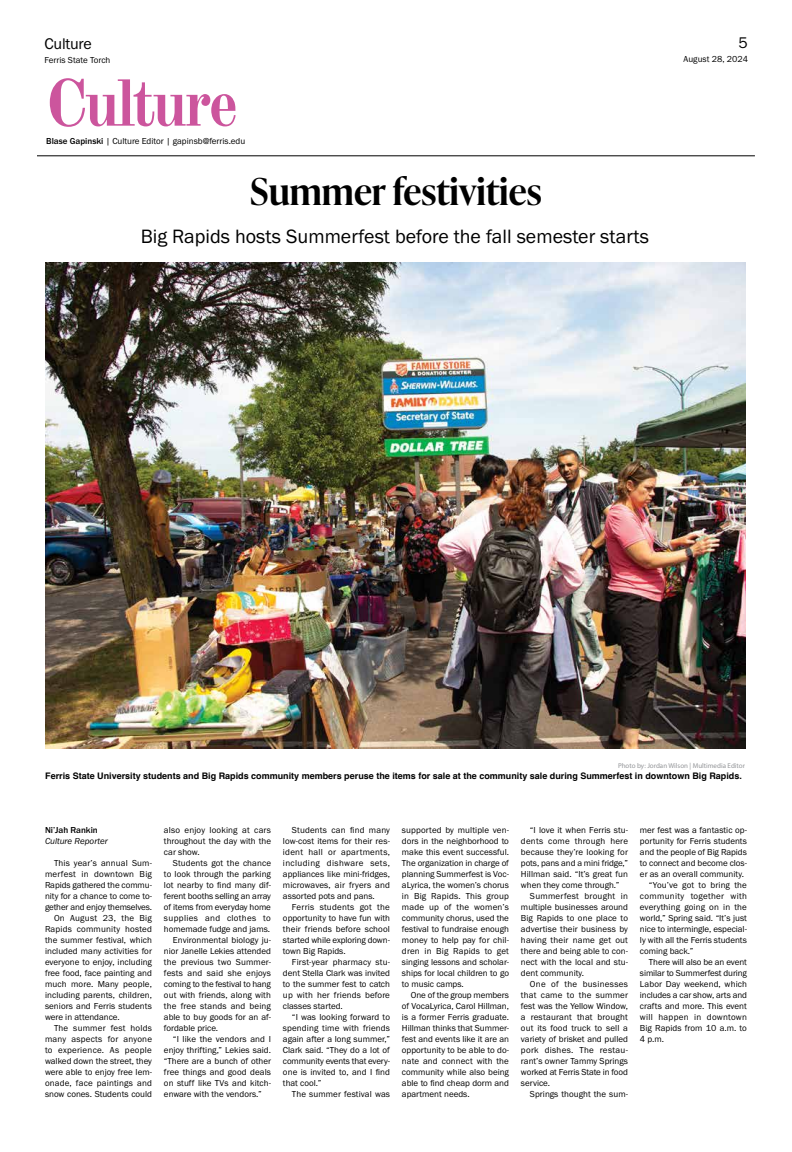
<style>
.page{position:relative;width:792px;height:1152px;background:#fff}
.page>*{position:absolute;margin:0;border:0;box-sizing:border-box;transform-origin:0 0}
.t1{font:700 65px "Old Standard TT";letter-spacing:-.06em;color:#cc559d}
.t2{font:600 37px "Ivy Presto Headline";color:#000}
.t3{font:20px "Franklin Gothic URW Boo";color:#000}
.t4{font:16px "Franklin Gothic URW Boo";letter-spacing:-.01em;color:#000}
.t5{font:9px/11px "Franklin Gothic URW Boo";color:#000;text-align:justify}
.t6{font:700 9px "Helvetica";color:#000}
.t7{font:9px "Franklin Gothic URW Boo";letter-spacing:.03em;color:#000}
.t8{font:9px "Franklin Gothic URW Boo";letter-spacing:.025em;color:#000}
.t9{font:9px "Franklin Gothic URW Boo";letter-spacing:.02em;color:#000}
.t10{font:9px "Franklin Gothic URW Boo";letter-spacing:.035em;color:#000}
.t11{font:9px "Franklin Gothic URW Boo";letter-spacing:.04em;color:#000}
.t12{font:9px "Franklin Gothic URW Boo Ita";color:#000}
.t13{font:500 9px "Franklin Gothic URW";color:#000}
.t14{font:7px "Myriad Pro";color:#939598}
.s1{font-family:"Franklin Gothic URW";font-weight:500}
</style>
<div class="page">
<hr style="left:37px;top:156px;width:718px;height:1px;background:#000">
<img style="left:45px;top:263px;width:701px;height:486px">
<h3 class="t4" style="left:44px;top:34px;width:49px">Culture</h3>
<p class="t5" style="left:44px;top:54px;width:67px">Ferris State Torch</p>
<h1 class="t1" style="left:45px;top:53px;width:195px">Culture</h1>
<p class="t5" style="left:46px;top:136px;width:201px"><span class="s1">Blase Gapinski</span> | Culture Editor | gapinsb@ferris.edu</p>
<h2 class="t2" style="left:250px;top:165px;width:293px">Summer festivities</h2>
<h3 class="t3" style="left:141px;top:224px;width:510px">Big Rapids hosts Summerfest before the fall semester starts</h3>
<h3 class="t4" style="left:739px;top:33px;width:11px">5</h3>
<p class="t5" style="left:684px;top:53px;width:66px">August 28, 2024</p>
<p class="t14" style="left:618px;top:761px;width:128px">Photo by: Jordan Wilson | Multimedia Editor</p>
<p class="t6" style="left:45px;top:770px;width:698px">Ferris State University students and Big Rapids community members peruse the items for sale at the community sale during Summerfest in downtown Big Rapids.</p>
<p class="t13" style="left:45px;top:825px;width:54px">Ni’Jah Rankin</p>
<p class="t12" style="left:45px;top:836px;width:64px">Culture Reporter</p>
<p class="t5" style="left:54px;top:858px;width:100px">This year’s annual Sum-</p>
<p class="t7" style="left:45px;top:869px;width:109px">merfest in downtown Big</p>
<p class="t5" style="left:45px;top:880px;width:109px">Rapids gathered the commu-</p>
<p class="t5" style="left:45px;top:891px;width:109px">nity for a chance to come to-</p>
<p class="t5" style="left:45px;top:902px;width:109px">gether and enjoy themselves.</p>
<p class="t8" style="left:54px;top:913px;width:99px">On August 23, the Big</p>
<p class="t9" style="left:45px;top:924px;width:109px">Rapids community hosted</p>
<p class="t5" style="left:45px;top:935px;width:109px">the summer festival, which</p>
<p class="t5" style="left:45px;top:946px;width:108px">included many activities for</p>
<p class="t5" style="left:45px;top:957px;width:109px">everyone to enjoy, including</p>
<p class="t5" style="left:45px;top:968px;width:109px">free food, face painting and</p>
<p class="t9" style="left:45px;top:979px;width:108px">much more. Many people,</p>
<p class="t5" style="left:45px;top:990px;width:108px">including parents, children,</p>
<p class="t5" style="left:45px;top:1001px;width:109px">seniors and Ferris students</p>
<p class="t5" style="left:45px;top:1012px;width:76px">were in attendance.</p>
<p class="t8" style="left:54px;top:1023px;width:99px">The summer fest holds</p>
<p class="t8" style="left:45px;top:1034px;width:109px">many aspects for anyone</p>
<p class="t7" style="left:45px;top:1045px;width:108px">to experience. As people</p>
<p class="t5" style="left:45px;top:1056px;width:109px">walked down the street, they</p>
<p class="t5" style="left:45px;top:1067px;width:109px">were able to enjoy free lem-</p>
<p class="t5" style="left:45px;top:1078px;width:108px">onade, face paintings and</p>
<p class="t5" style="left:45px;top:1089px;width:108px">snow cones. Students could</p>
<p class="t5" style="left:164px;top:825px;width:109px">also enjoy looking at cars throughout the day with the car show.</p>
<p class="t5" style="left:173px;top:858px;width:100px">Students got the chance</p>
<p class="t5" style="left:164px;top:869px;width:108px">to look through the parking</p>
<p class="t5" style="left:164px;top:880px;width:109px">lot nearby to find many dif-</p>
<p class="t5" style="left:164px;top:891px;width:108px">ferent booths selling an array</p>
<p class="t5" style="left:164px;top:902px;width:108px">of items from everyday home</p>
<p class="t11" style="left:164px;top:913px;width:108px">supplies and clothes to</p>
<p class="t5" style="left:164px;top:923px;width:108px">homemade fudge and jams.</p>
<p class="t5" style="left:173px;top:934px;width:100px">Environmental biology ju-</p>
<p class="t5" style="left:164px;top:945px;width:109px">nior Janelle Lekies attended</p>
<p class="t5" style="left:164px;top:956px;width:109px">the previous two Summer-</p>
<p class="t9" style="left:164px;top:968px;width:109px">fests and said she enjoys</p>
<p class="t5" style="left:164px;top:978px;width:109px">coming to the festival to hang</p>
<p class="t5" style="left:164px;top:989px;width:108px">out with friends, along with</p>
<p class="t5" style="left:164px;top:1000px;width:108px">the free stands and being</p>
<p class="t5" style="left:164px;top:1011px;width:109px">able to buy goods for an af-</p>
<p class="t5" style="left:164px;top:1022px;width:56px">fordable price.</p>
<p class="t5" style="left:173px;top:1033px;width:99px">“I like the vendors and I</p>
<p class="t5" style="left:164px;top:1044px;width:108px">enjoy thrifting,” Lekies said.</p>
<p class="t5" style="left:164px;top:1055px;width:109px">“There are a bunch of other</p>
<p class="t5" style="left:164px;top:1066px;width:109px">free things and good deals</p>
<p class="t5" style="left:164px;top:1077px;width:109px">on stuff like TVs and kitch-</p>
<p class="t5" style="left:164px;top:1088px;width:99px">enware with the vendors.”</p>
<p class="t5" style="left:283px;top:824px;width:109px;text-indent:9px">Students can find many low-cost items for their res&shy;ident hall or apartments, including dishware sets, appliances like mini-fridges, microwaves, air fryers and assorted pots and pans.</p>
<p class="t5" style="left:283px;top:901px;width:109px;text-indent:9px">Ferris students got the opportunity to have fun with their friends before school started while exploring down&shy;town Big Rapids.</p>
<p class="t5" style="left:283px;top:956px;width:109px;text-indent:9px">First-year pharmacy stu&shy;dent Stella Clark was invited to the summer fest to catch up with her friends before classes started.</p>
<p class="t5" style="left:283px;top:1011px;width:109px;text-indent:9px">“I was looking forward to spending time with friends again after a long summer,” Clark said. “They do a lot of community events that every&shy;one is invited to, and I find that cool.”</p>
<p class="t5" style="left:292px;top:1088px;width:100px">The summer festival was</p>
<p class="t5" style="left:402px;top:824px;width:109px">supported by multiple ven&shy;dors in the neighborhood to make this event successful.<br>The organization in charge of planning Summerfest is Voc&shy;aLyrica, the women’s chorus in Big Rapids. This group made up of the women’s community chorus, used the festival to fundraise enough money to help pay for chil&shy;dren in Big Rapids to get singing lessons and scholar&shy;ships for local children to go to music camps.</p>
<p class="t5" style="left:402px;top:989px;width:109px;text-indent:9px">One of the group members of VocaLyrica, Carol Hillman, is a former Ferris graduate.<br>Hillman thinks that Summer&shy;fest and events like it are an opportunity to be able to do&shy;nate and connect with the community while also being able to find cheap dorm and apartment needs.</p>
<p class="t5" style="left:530px;top:824px;width:100px">“I love it when Ferris stu-</p>
<p class="t8" style="left:521px;top:835px;width:109px">dents come through here</p>
<p class="t5" style="left:521px;top:846px;width:109px">because they’re looking for</p>
<p class="t5" style="left:521px;top:857px;width:108px">pots, pans and a mini fridge,”</p>
<p class="t5" style="left:521px;top:868px;width:109px">Hillman said. “It’s great fun</p>
<p class="t5" style="left:521px;top:879px;width:100px">when they come through.”</p>
<p class="t7" style="left:530px;top:890px;width:100px">Summerfest brought in</p>
<p class="t5" style="left:521px;top:901px;width:109px">multiple businesses around</p>
<p class="t5" style="left:521px;top:912px;width:109px">Big Rapids to one place to</p>
<p class="t5" style="left:521px;top:923px;width:108px">advertise their business by</p>
<p class="t5" style="left:521px;top:934px;width:108px">having their name get out</p>
<p class="t5" style="left:521px;top:945px;width:109px">there and being able to con-</p>
<p class="t5" style="left:521px;top:956px;width:109px">nect with the local and stu-</p>
<p class="t5" style="left:521px;top:967px;width:65px">dent community.</p>
<p class="t7" style="left:530px;top:978px;width:99px">One of the businesses</p>
<p class="t9" style="left:521px;top:989px;width:109px">that came to the summer</p>
<p class="t5" style="left:521px;top:1000px;width:109px">fest was the Yellow Window,</p>
<p class="t8" style="left:521px;top:1011px;width:109px">a restaurant that brought</p>
<p class="t5" style="left:521px;top:1022px;width:109px">out its food truck to sell a</p>
<p class="t5" style="left:521px;top:1033px;width:108px">variety of brisket and pulled</p>
<p class="t7" style="left:521px;top:1044px;width:109px">pork dishes. The restau-</p>
<p class="t5" style="left:521px;top:1055px;width:109px">rant’s owner Tammy Springs</p>
<p class="t5" style="left:521px;top:1066px;width:108px">worked at Ferris State in food</p>
<p class="t5" style="left:521px;top:1077px;width:31px">service.</p>
<p class="t5" style="left:530px;top:1088px;width:100px">Springs thought the sum-</p>
<p class="t5" style="left:640px;top:824px;width:109px">mer fest was a fantastic op-</p>
<p class="t5" style="left:640px;top:835px;width:108px">portunity for Ferris students</p>
<p class="t5" style="left:640px;top:846px;width:108px">and the people of Big Rapids</p>
<p class="t5" style="left:640px;top:857px;width:109px">to connect and become clos-</p>
<p class="t5" style="left:640px;top:868px;width:105px">er as an overall community.</p>
<p class="t5" style="left:649px;top:879px;width:100px">“You’ve got to bring the</p>
<p class="t10" style="left:640px;top:890px;width:108px">community together with</p>
<p class="t5" style="left:640px;top:901px;width:108px">everything going on in the</p>
<p class="t5" style="left:640px;top:912px;width:108px">world,” Spring said. “It’s just</p>
<p class="t5" style="left:640px;top:923px;width:109px">nice to intermingle, especial-</p>
<p class="t5" style="left:640px;top:934px;width:109px">ly with all the Ferris students</p>
<p class="t5" style="left:640px;top:945px;width:55px">coming back.”</p>
<p class="t5" style="left:649px;top:956px;width:100px">There will also be an event</p>
<p class="t5" style="left:640px;top:967px;width:109px">similar to Summerfest during</p>
<p class="t5" style="left:640px;top:978px;width:108px">Labor Day weekend, which</p>
<p class="t5" style="left:640px;top:989px;width:109px">includes a car show, arts and</p>
<p class="t5" style="left:640px;top:1000px;width:108px">crafts and more. This event</p>
<p class="t7" style="left:640px;top:1011px;width:109px">will happen in downtown</p>
<p class="t5" style="left:640px;top:1022px;width:108px">Big Rapids from 10 a.m. to</p>
<p class="t5" style="left:640px;top:1033px;width:25px">4 p.m.</p>
</div>
